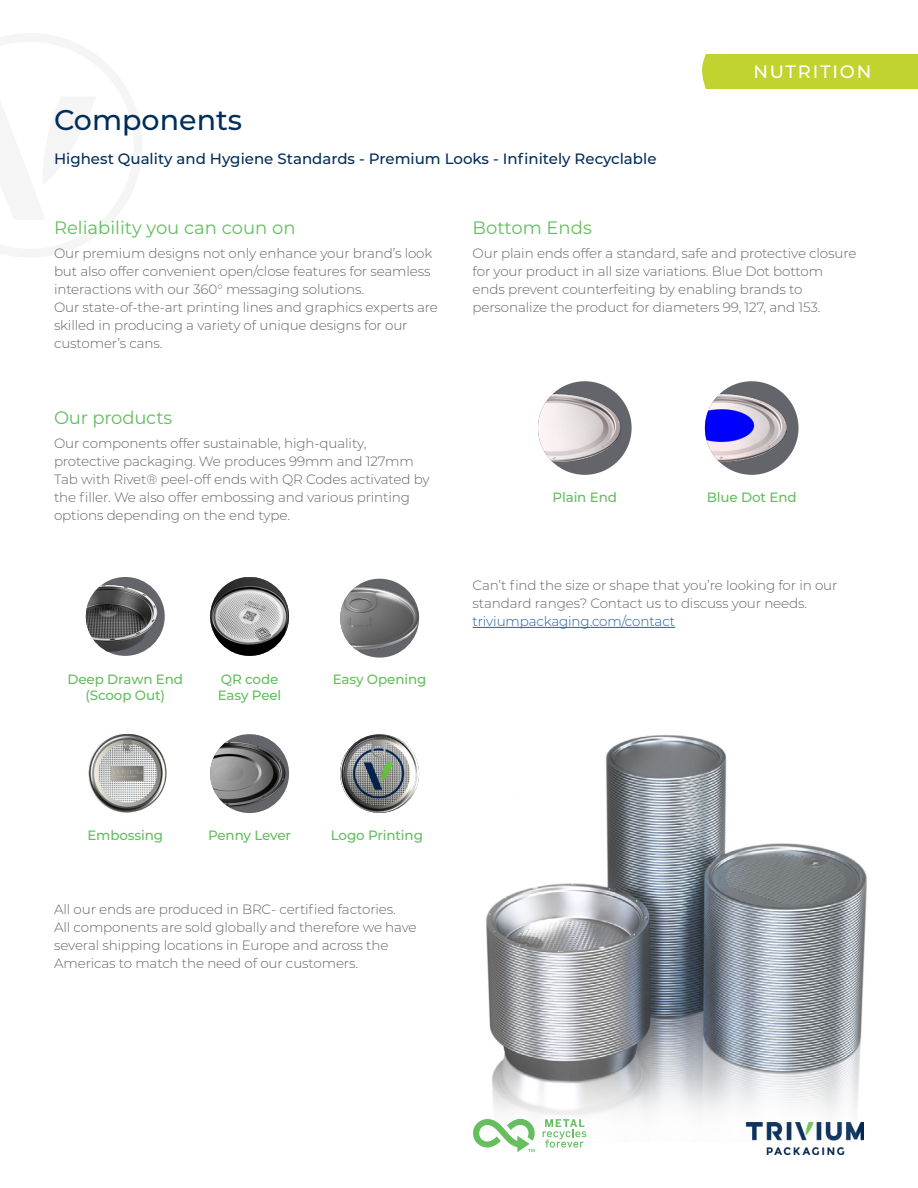
<style>
.page{position:relative;width:918px;height:1188px;background:#fff}
.page>*{position:absolute;margin:0;border:0;box-sizing:border-box;transform-origin:0 0}
.t1{font:500 28.5px "Montserrat";color:#002d5b}
.t2{font:18px "Montserrat";color:#65bd60}
.t3{font:500 18px "Montserrat";letter-spacing:.1em;color:#fff}
.t4{font:500 15px "Montserrat";color:#002d5b}
.t5{font:300 13.5px/18px "Montserrat";letter-spacing:-.01em;color:#63656a}
.t6{font:500 13.5px/16.5px "Montserrat";letter-spacing:-.01em;color:#65bd60;text-align:center}
.t7{font:300 13.5px "Montserrat";letter-spacing:-.01em;color:#215e9e}
</style>
<div class="page">
<div style="left:702px;top:54px;width:216px;height:35px;background:#c1d32f"></div>
<img style="left:340px;top:579px;width:79px;height:77px">
<img style="left:210px;top:734px;width:79px;height:79px;border-radius:39px">
<img style="left:86px;top:577px;width:79px;height:79px;border-radius:39px">
<img style="left:766px;top:1147px;width:79px;height:7px">
<div style="left:538px;top:381px;width:94px;height:94px;background:#63656a;border-radius:50%"></div>
<img style="left:538px;top:394px;width:83px;height:68px">
<div style="left:705px;top:381px;width:94px;height:94px;background:#63656a;border-radius:50%"></div>
<img style="left:705px;top:394px;width:82px;height:68px">
<img style="left:210px;top:577px;width:79px;height:79px">
<img style="left:88px;top:735px;width:78px;height:77px">
<img style="left:486px;top:735px;width:381px;height:406px">
<hr style="left:473px;top:627px;width:202px;height:1px;background:#215e9e">
<svg style="left:543px;top:1119px;width:43px;height:29px"></svg>
<svg style="left:473px;top:1119px;width:62px;height:33px"></svg>
<img style="left:340px;top:734px;width:79px;height:79px;border-radius:39px">
<h1 class="t1" style="left:54px;top:100px;width:190px">Components</h1>
<p class="t4" style="left:54px;top:148px;width:604px">Highest Quality and Hygiene Standards - Premium Looks - Infinitely Recyclable</p>
<h2 class="t3" style="left:753px;top:59px;width:120px">NUTRITION</h2>
<h2 class="t2" style="left:54px;top:215px;width:243px">Reliability you can coun on</h2>
<p class="t5" style="left:54px;top:243px;width:386px">Our premium designs not only enhance your brand’s look but also offer convenient open/close features for seamless interactions with our 360° messaging solutions.<br>Our state-of-the-art printing lines and graphics experts are skilled in producing a variety of unique designs for our customer’s cans.</p>
<h2 class="t2" style="left:54px;top:405px;width:120px">Our products</h2>
<p class="t5" style="left:54px;top:434px;width:377px">Our components offer sustainable, high-quality, protective packaging. We produces 99mm and 127mm Tab with Rivet® peel-off ends with QR Codes activated by the filler. We also offer embossing and various printing options depending on the end type.</p>
<p class="t6" style="left:67px;top:670px;width:117px">Deep Drawn End (Scoop Out)</p>
<p class="t6" style="left:218px;top:670px;width:65px;text-align:left">QR code<br>Easy Peel</p>
<p class="t6" style="left:333px;top:670px;width:95px">Easy Opening</p>
<h2 class="t2" style="left:473px;top:215px;width:121px">Bottom Ends</h2>
<p class="t5" style="left:473px;top:243px;width:385px">Our plain ends offer a standard, safe and protective closure for your product in all size variations. Blue Dot bottom ends prevent counterfeiting by enabling brands to personalize the product for diameters 99, 127, and 153.</p>
<p class="t6" style="left:553px;top:489px;width:66px">Plain End</p>
<p class="t6" style="left:707px;top:489px;width:91px">Blue Dot End</p>
<p class="t5" style="left:473px;top:576px;width:366px">Can’t find the size or shape that you’re looking for in our standard ranges? Contact us to discuss your needs.</p>
<p class="t7" style="left:473px;top:612px;width:204px">triviumpackaging.com/contact</p>
<p class="t6" style="left:87px;top:827px;width:77px">Embossing</p>
<p class="t6" style="left:208px;top:827px;width:85px">Penny Lever</p>
<p class="t6" style="left:331px;top:827px;width:94px">Logo Printing</p>
<p class="t5" style="left:54px;top:900px;width:364px">All our ends are produced in BRC- certified factories.<br>All components are sold globally and therefore we have several shipping locations in Europe and across the Americas to match the need of our customers.</p>
</div>
